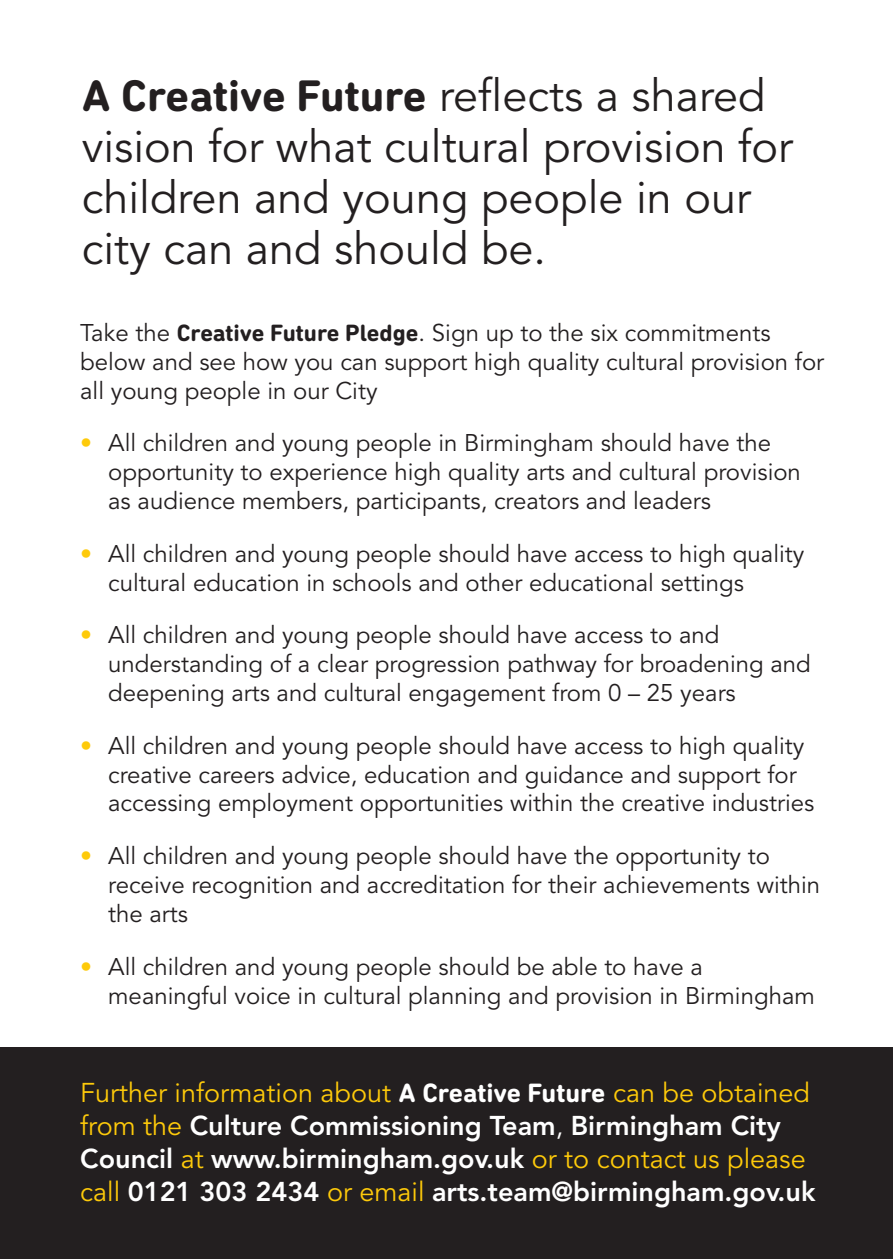
<style>
.page{position:relative;width:893px;height:1259px;background:#fff}
.page>*{position:absolute;margin:0;border:0;box-sizing:border-box;transform-origin:0 0}
.t1{font:45px/51px "Avenir";color:#231f20}
.t2{font:700 45px "DIN Next Rounded LT Pro";color:#231f20}
.t3{font:800 27px/33px "Avenir";color:#fff}
.t4{font:24px/28.8px "Avenir";color:#231f20}
.s1{font-family:"Avenir";font-weight:400}
.s2{font-family:"DIN Next Rounded LT Pro";font-weight:700}
.s3{color:#feca0a}
.s4{font-weight:400;color:#feca0a}
.s5{font-weight:400}
</style>
<div class="page">
<div style="left:0;top:1047px;width:893px;height:212px;background:#231f20"></div>
<h1 class="t2" style="left:82px;top:69px;width:686px">A Creative Future <span class="s1">reflects a shared</span></h1>
<h1 class="t1" style="left:82px;top:122px;width:713px">vision for what cultural provision for children and young people in our city can and should be.</h1>
<p class="t4" style="left:80px;top:319px;width:746px">Take the <span class="s2">Creative Future Pledge</span>. Sign up to the six commitments below and see how you can support high quality cultural provision for all young people in our City</p>
<p class="t4" style="left:108px;top:429px;width:694px;text-indent:-28px"><span class="s3">•</span> All children and young people in Birmingham should have the opportunity to experience high quality arts and cultural provision as audience members, participants, creators and leaders</p>
<p class="t4" style="left:108px;top:540px;width:698px;text-indent:-28px"><span class="s3">•</span> All children and young people should have access to high quality cultural education in schools and other educational settings</p>
<p class="t4" style="left:108px;top:621px;width:704px;text-indent:-28px"><span class="s3">•</span> All children and young people should have access to and understanding of a clear progression pathway for broadening and deepening arts and cultural engagement from 0 – 25 years</p>
<p class="t4" style="left:108px;top:732px;width:708px;text-indent:-28px"><span class="s3">•</span> All children and young people should have access to high quality creative careers advice, education and guidance and support for accessing employment opportunities within the creative industries</p>
<p class="t4" style="left:108px;top:842px;width:713px;text-indent:-28px"><span class="s3">•</span> All children and young people should have the opportunity to receive recognition and accreditation for their achievements within the arts</p>
<p class="t4" style="left:108px;top:952px;width:708px;text-indent:-28px"><span class="s3">•</span> All children and young people should be able to have a meaningful voice in cultural planning and provision in Birmingham</p>
<p class="t3" style="left:80px;top:1076px;width:737px"><span class="s4">Further information about</span> <span class="s2">A Creative Future</span> <span class="s4">can be obtained from the</span> Culture Commissioning Team<span class="s5">,</span> Birmingham City Council <span class="s4">at</span> www.birmingham.gov.uk <span class="s4">or to contact us please call</span> 0121 303 2434 <span class="s4">or email</span> arts.team@birmingham.gov.uk</p>
</div>
